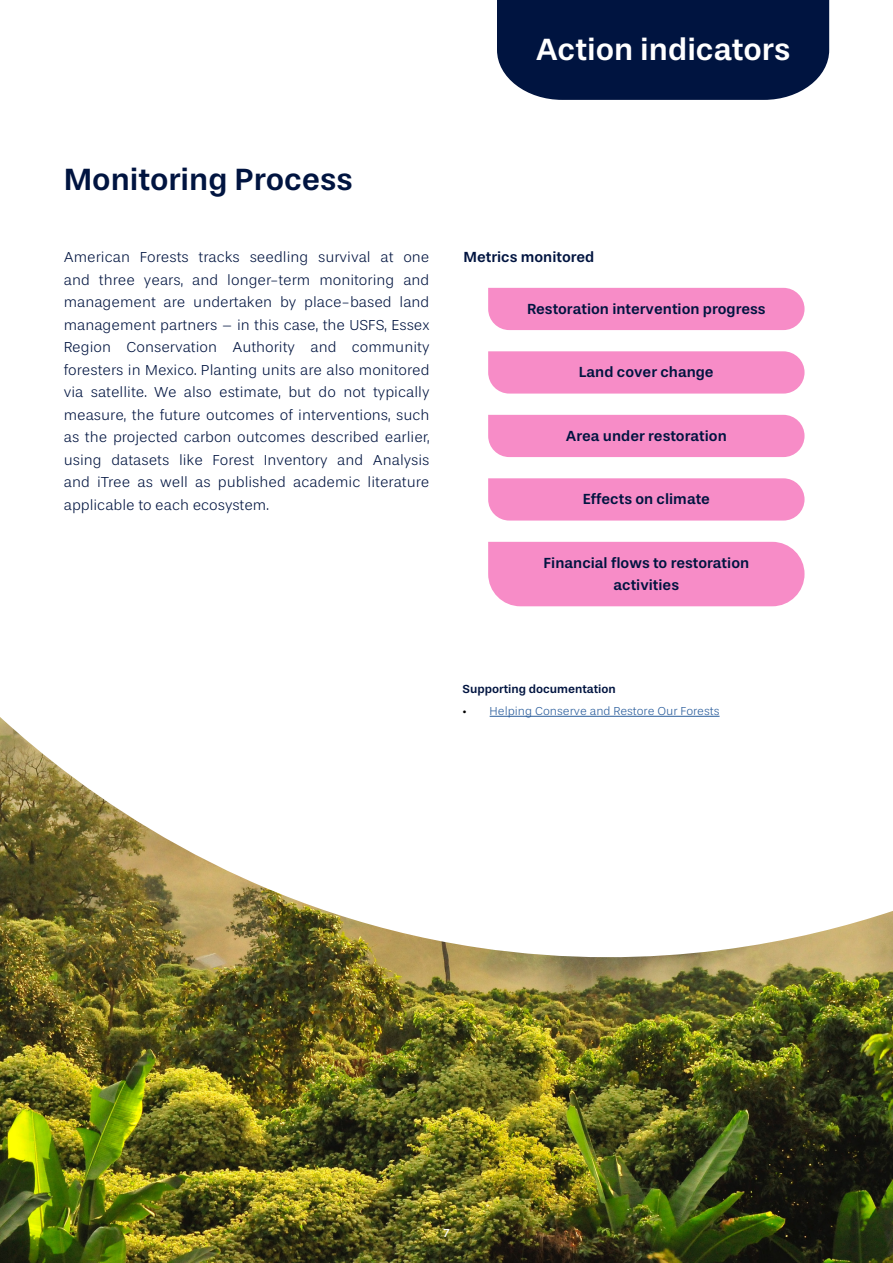
<style>
.page{position:relative;width:893px;height:1263px;background:#fff}
.page>*{position:absolute;margin:0;border:0;box-sizing:border-box;transform-origin:0 0}
.t1{font:500 31.5px "Stevie Sans";color:#001440}
.t2{font:500 31.5px "Stevie Sans";color:#fff}
.t3{font:300 15px/22.5px "Stevie Sans";color:#001440;text-align:justify}
.t4{font:500 15px/22.5px "Stevie Sans";color:#001440;text-align:center}
.t5{font:300 12px "Stevie Sans";color:#275b9b}
.t6{font:500 12px "Stevie Sans";color:#001440}
.t7{font:12px "Stevie Sans";color:#fefefe}
.s1{color:#000}
</style>
<div class="page">
<div style="left:497px;top:0;width:332px;height:100px;background:#001440"></div>
<div style="left:488px;top:288px;width:316px;height:42px;background:#f78cc7"></div>
<div style="left:488px;top:415px;width:316px;height:42px;background:#f78cc7"></div>
<hr style="left:490px;top:716px;width:230px;height:1px;background:#275b9b">
<img style="left:0;top:717px;width:893px;height:546px">
<div style="left:488px;top:478px;width:316px;height:43px;background:#f78cc7"></div>
<div style="left:488px;top:542px;width:316px;height:64px;background:#f78cc7"></div>
<div style="left:488px;top:351px;width:316px;height:43px;background:#f78cc7"></div>
<h1 class="t2" style="left:536px;top:31px;width:256px">Action indicators</h1>
<h1 class="t1" style="left:64px;top:161px;width:291px">Monitoring Process</h1>
<p class="t3" style="left:64px;top:246px;width:367px">American Forests tracks seedling survival at one and three years, and longer-term monitoring and management are undertaken by place-based land management partners – in this case, the USFS, Essex Region Conservation Authority and community foresters in Mexico. Planting units are also monitored via satellite. We also estimate, but do not typically measure, the future outcomes of interventions, such as the projected carbon outcomes described earlier, using datasets like Forest Inventory and Analysis and iTree as well as published academic literature applicable to each ecosystem.</p>
<p class="t4" style="left:463px;top:246px;width:132px">Metrics monitored</p>
<p class="t4" style="left:527px;top:298px;width:240px">Restoration intervention progress</p>
<p class="t4" style="left:579px;top:361px;width:136px">Land cover change</p>
<p class="t4" style="left:566px;top:425px;width:162px">Area under restoration</p>
<p class="t4" style="left:583px;top:488px;width:129px">Effects on climate</p>
<p class="t4" style="left:543px;top:552px;width:207px">Financial flows to restoration activities</p>
<p class="t6" style="left:463px;top:681px;width:155px">Supporting documentation</p>
<p class="t5" style="left:463px;top:704px;width:258px"><span class="s1">•</span> Helping Conserve and Restore Our Forests</p>
<p class="t7" style="left:443px;top:1226px;width:8px">7</p>
</div>
